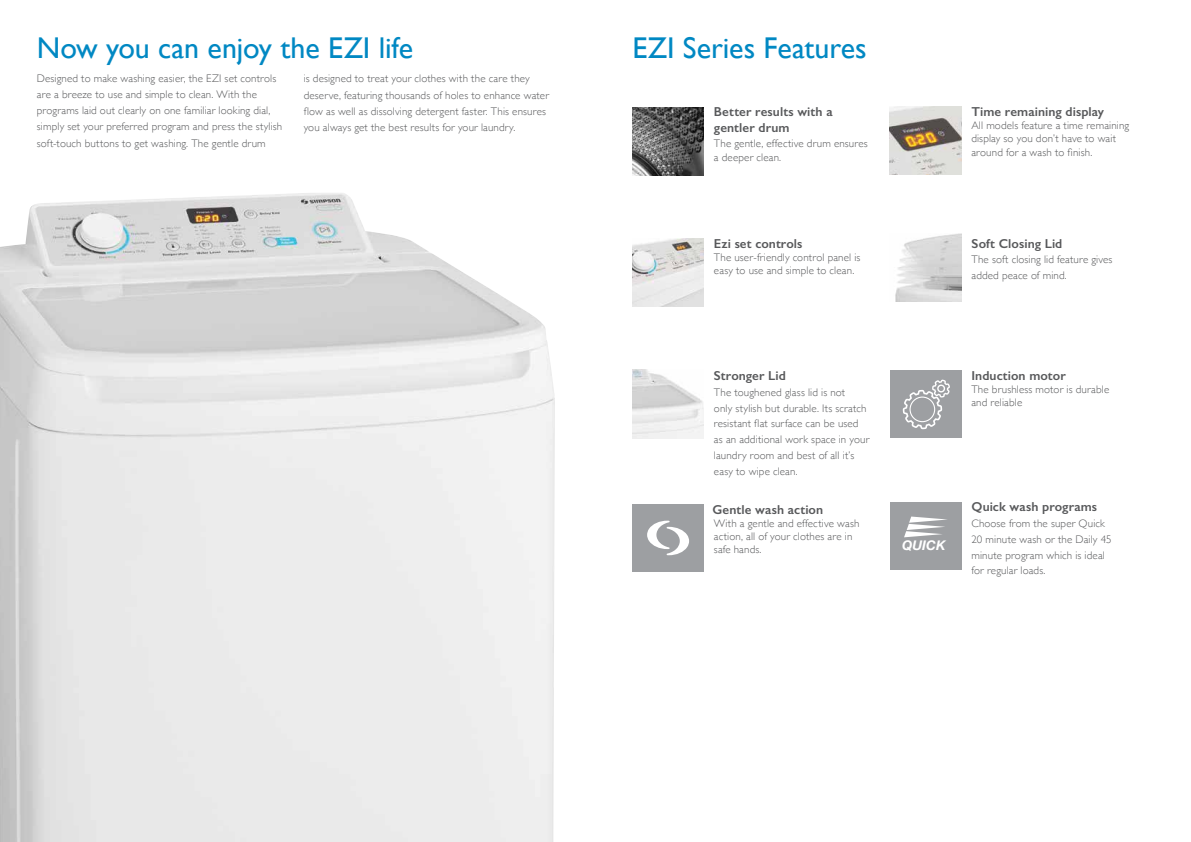
<style>
.page{position:relative;width:1191px;height:842px;background:#fff}
.page>*{position:absolute;margin:0;border:0;box-sizing:border-box;transform-origin:0 0}
.t1{font:30px "Gill Sans";letter-spacing:-.005em;color:#0088c3}
.t2{font:italic 700 13.3px "Helvetica Neue";color:#fff}
.t3{font:600 13px/15.8px "Gill Sans";letter-spacing:.005em;color:#58595b}
.t4{font:300 11px/15.8px "Gill Sans";letter-spacing:.01em;color:#58595b}
</style>
<div class="page">
<img style="left:0;top:193px;width:555px;height:649px">
<img style="left:632px;top:238px;width:72px;height:68px">
<img style="left:890px;top:106px;width:71px;height:68px">
<img style="left:632px;top:107px;width:72px;height:68px">
<img style="left:632px;top:370px;width:72px;height:68px">
<div style="left:890px;top:370px;width:71px;height:68px;background:#9d9fa2"></div>
<svg style="left:902px;top:380px;width:48px;height:49px"></svg>
<div style="left:632px;top:504px;width:72px;height:68px;background:#9d9fa2"></div>
<svg style="left:647px;top:521px;width:42px;height:34px"></svg>
<div style="left:890px;top:502px;width:71px;height:67px;background:#9d9fa2"></div>
<svg style="left:904px;top:516px;width:43px;height:21px"></svg>
<img style="left:895px;top:233px;width:66px;height:68px">
<h1 class="t1" style="left:37px;top:30px;width:378px">Now you can enjoy the EZI life</h1>
<h1 class="t1" style="left:632px;top:30px;width:236px">EZI Series Features</h1>
<p class="t4" style="left:37px;top:70px;width:247px">Designed to make washing easier, the EZI set controls are a breeze to use and simple to clean. With the programs laid out clearly on one familiar looking dial, simply set your preferred program and press the stylish soft-touch buttons to get washing. The gentle drum</p>
<p class="t4" style="left:304px;top:70px;width:247px">is designed to treat your clothes with the care they deserve, featuring thousands of holes to enhance water flow as well as dissolving detergent faster. This ensures you always get the best results for your laundry.</p>
<p class="t3" style="left:714px;top:103px;width:120px">Better results with a gentler drum</p>
<p class="t4" style="left:714px;top:137px;width:155px;line-height:13.2px">The gentle, effective drum ensures a deeper clean.</p>
<p class="t3" style="left:714px;top:235px;width:90px">Ezi set controls</p>
<p class="t4" style="left:714px;top:250px;width:148px;line-height:13.2px">The user-friendly control panel is easy to use and simple to clean.</p>
<p class="t3" style="left:971px;top:104px;width:134px">Time remaining display</p>
<p class="t4" style="left:971px;top:118px;width:159px;line-height:13.2px">All models feature a time remaining display so you don’t have to wait around for a wash to finish.</p>
<p class="t3" style="left:971px;top:235px;width:92px">Soft Closing Lid</p>
<p class="t4" style="left:971px;top:251px;width:142px">The soft closing lid feature gives added peace of mind.</p>
<p class="t3" style="left:714px;top:368px;width:73px">Stronger Lid</p>
<p class="t4" style="left:714px;top:384px;width:157px">The toughened glass lid is not<br>only stylish but durable. Its scratch resistant flat surface can be used as an additional work space in your laundry room and best of all it’s easy to wipe clean.</p>
<p class="t3" style="left:712px;top:501px;width:112px">Gentle wash action</p>
<p class="t4" style="left:714px;top:516px;width:147px;line-height:13.2px">With a gentle and effective wash action, all of your clothes are in safe hands.</p>
<p class="t3" style="left:971px;top:368px;width:96px">Induction motor</p>
<p class="t4" style="left:971px;top:383px;width:139px;line-height:13.2px">The brushless motor is durable and reliable</p>
<p class="t2" style="left:902px;top:535px;width:45px">QUICK</p>
<p class="t3" style="left:971px;top:499px;width:127px">Quick wash programs</p>
<p class="t4" style="left:971px;top:515px;width:142px">Choose from the super Quick<br>20 minute wash or the Daily 45 minute program which is ideal for regular loads.</p>
</div>
